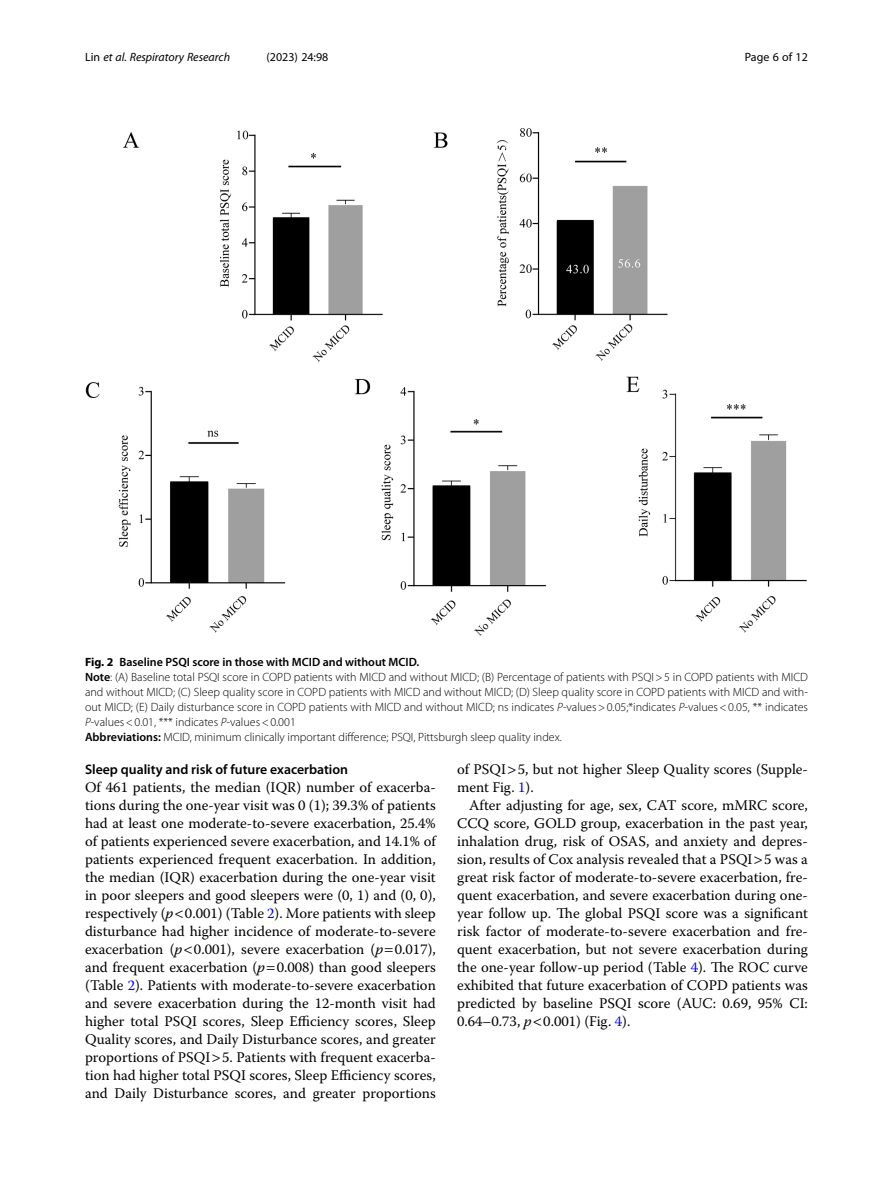
<style>
.page{position:relative;width:893px;height:1191px;background:#fff}
.page>*{position:absolute;margin:0;border:0;box-sizing:border-box;transform-origin:0 0}
.Body_Text{font:14.7px/18px "Warnock Pro";color:#000;text-align:justify}
.Body_Text_Indent{font:14.7px/18px "Warnock Pro";color:#000;text-align:justify}
.Head_2{font:600 13.8px "Myriad Pro";color:#000}
.Figure_Caption{font:300 12px/15px "Myriad Pro";color:#000;text-align:justify}
.Figure_Caption-2{font:600 12px "Myriad Pro";color:#000}
.t1{font:italic 12px "Myriad Pro";color:#000}
.t2{font:12px "Myriad Pro";color:#000}
.s1{font-style:normal}
.s2{font-weight:700}
.s3{font-weight:600}
.s4{font-style:italic}
.s5{color:#00f}
</style>
<div class="page">
<img style="left:85px;top:128px;width:722px;height:508px">
<p class="t1" style="left:85px;top:50px;width:147px"><span class="s1">Lin</span> et al. Respiratory Research</p>
<p class="t2" style="left:267px;top:50px;width:63px">(2023) 24:98</p>
<p class="t2" style="left:745px;top:50px;width:65px">Page 6 of 12</p>
<p class="Figure_Caption-2" style="left:85px;top:654px;width:336px"><span class="s2">Fig. 2</span> Baseline PSQI score in those with MCID and without MCID.</p>
<p class="Figure_Caption" style="left:85px;top:669px;width:724px"><span class="s3">Note</span>: (A) Baseline total PSQI score in COPD patients with MICD and without MICD; (B) Percentage of patients with PSQI&gt;5 in COPD patients with MICD and without MICD; (C) Sleep quality score in COPD patients with MICD and without MICD; (D) Sleep quality score in COPD patients with MICD and with&shy;out MICD; (E) Daily disturbance score in COPD patients with MICD and without MICD; ns indicates <span class="s4">P</span>-values&gt;0.05;*indicates <span class="s4">P</span>-values&lt;0.05, ** indicates <span class="s4">P</span>-values&lt;0.01, *** indicates <span class="s4">P</span>-values&lt;0.001</p>
<p class="Figure_Caption" style="left:85px;top:729px;width:478px"><span class="s3">Abbreviations:</span> MCID, minimum clinically important difference; PSQI, Pittsburgh sleep quality index.</p>
<p class="Head_2" style="left:85px;top:761px;width:265px">Sleep quality and risk of future exacerbation</p>
<p class="Body_Text" style="left:85px;top:778px;width:352px">Of 461 patients, the median (IQR) number of exacerba&shy;tions during the one-year visit was 0 (1); 39.3% of patients had at least one moderate-to-severe exacerbation, 25.4% of patients experienced severe exacerbation, and 14.1% of patients experienced frequent exacerbation. In addition, the median (IQR) exacerbation during the one-year visit in poor sleepers and good sleepers were (0, 1) and (0, 0), respectively (<span class="s4">p</span> 0.001) (Table <span class="s5">2</span>). More patients with sleep disturbance had higher incidence of moderate-to-severe exacerbation (<span class="s4">p</span> 0.001), severe exacerbation (<span class="s4">p</span> 0.017), and frequent exacerbation (<span class="s4">p</span> 0.008) than good sleepers (Table <span class="s5">2</span>). Patients with moderate-to-severe exacerbation and severe exacerbation during the 12-month visit had higher total PSQI scores, Sleep Efficiency scores, Sleep Quality scores, and Daily Disturbance scores, and greater proportions of PSQI 5. Patients with frequent exacerba&shy;tion had higher total PSQI scores, Sleep Efficiency scores, and Daily Disturbance scores, and greater proportions</p>
<p class="Body_Text" style="left:457px;top:760px;width:352px">of PSQI 5, but not higher Sleep Quality scores (Supple&shy;ment Fig. <span class="s5">1</span>).</p>
<p class="Body_Text_Indent" style="left:457px;top:796px;width:352px;text-indent:12px">After adjusting for age, sex, CAT score, mMRC score, CCQ score, GOLD group, exacerbation in the past year, inhalation drug, risk of OSAS, and anxiety and depres&shy;sion, results of Cox analysis revealed that a PSQI 5 was a great risk factor of moderate-to-severe exacerbation, fre&shy;quent exacerbation, and severe exacerbation during one&shy;year follow up. The global PSQI score was a significant risk factor of moderate-to-severe exacerbation and fre&shy;quent exacerbation, but not severe exacerbation during the one-year follow-up period (Table <span class="s5">4</span>). The ROC curve exhibited that future exacerbation of COPD patients was predicted by baseline PSQI score (AUC: 0.69, 95% CI:<br>0.64–0.73, <span class="s4">p</span> 0.001) (Fig. <span class="s5">4</span>).</p>
</div>
